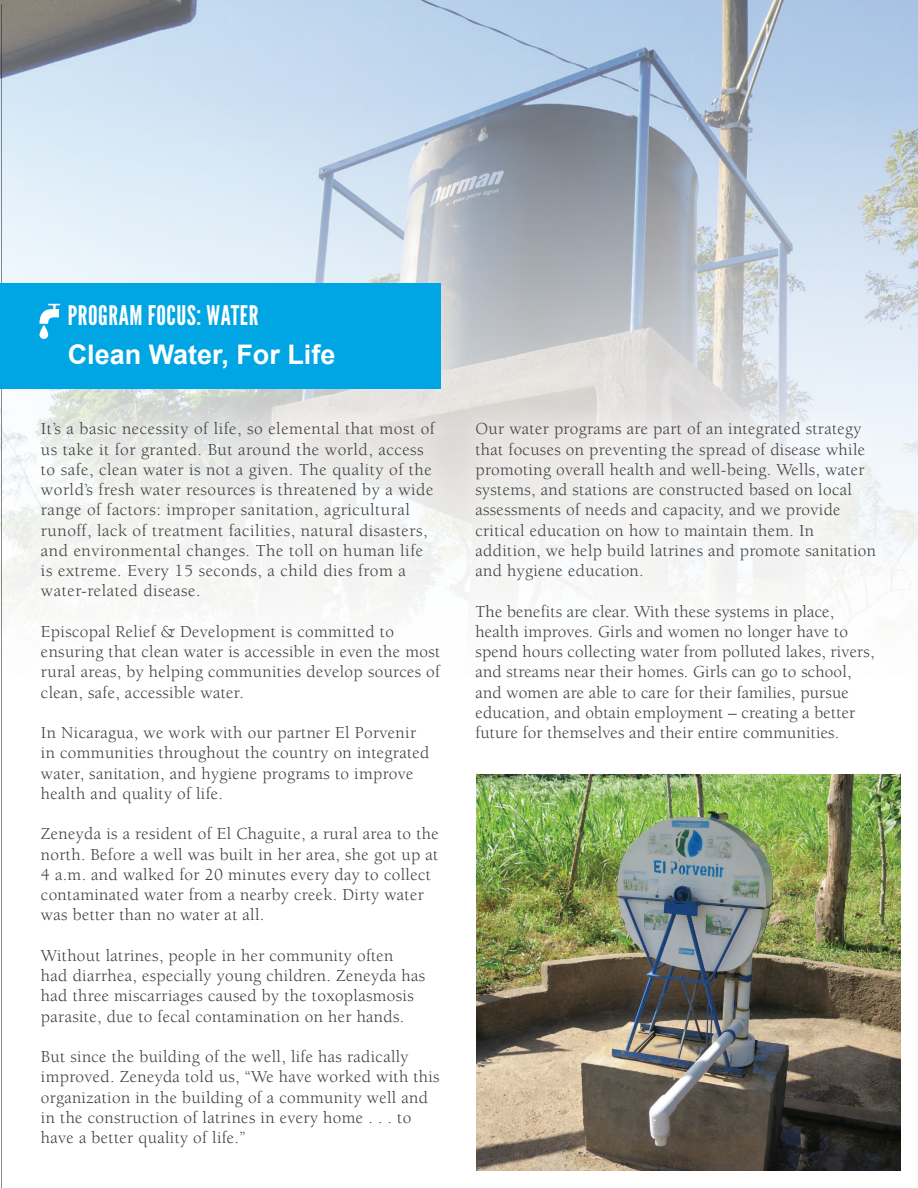
<style>
.page{position:relative;width:918px;height:1188px;background:#fff}
.page>*{position:absolute;margin:0;border:0;box-sizing:border-box;transform-origin:0 0}
.t1{font:27px "League Gothic";letter-spacing:.02em;color:#fff}
.t2{font:700 27px "Arial";color:#fff}
.t3{font:17.25px/20.2px "Berkeley";letter-spacing:.02em;color:#3e3e3f}
</style>
<div class="page">
<img style="left:0;top:0;width:918px;height:605px">
<hr style="left:1px;top:4px;width:1px;height:1184px;background:#231f20">
<div style="left:0;top:283px;width:440px;height:106px;background:#00a5e3"></div>
<div style="left:15px;top:396px;width:886px;height:777px;background:#fff;opacity:.75"></div>
<img style="left:477px;top:774px;width:423px;height:397px">
<svg style="left:39px;top:325px;width:9px;height:14px"></svg>
<svg style="left:39px;top:304px;width:21px;height:20px"></svg>
<p class="t1" style="left:68px;top:299px;width:192px">PROGRAM FOCUS: WATER</p>
<p class="t2" style="left:68px;top:337px;width:269px">Clean Water, For Life</p>
<p class="t3" style="left:41px;top:419px;width:395px">It’s a basic necessity of life, so elemental that most of us take it for granted. But around the world, access to safe, clean water is not a given. The quality of the world’s fresh water resources is threatened by a wide range of factors: improper sanitation, agricultural runoff, lack of treatment facilities, natural disasters, and environmental changes. The toll on human life is extreme. Every 15 seconds, a child dies from a water-related disease.</p>
<p class="t3" style="left:41px;top:622px;width:401px">Episcopal Relief &amp; Development is committed to ensuring that clean water is accessible in even the most rural areas, by helping communities develop sources of clean, safe, accessible water.</p>
<p class="t3" style="left:41px;top:723px;width:390px">In Nicaragua, we work with our partner El Porvenir in communities throughout the country on integrated water, sanitation, and hygiene programs to improve health and quality of life.</p>
<p class="t3" style="left:41px;top:824px;width:399px">Zeneyda is a resident of El Chaguite, a rural area to the north. Before a well was built in her area, she got up at 4 a.m. and walked for 20 minutes every day to collect contaminated water from a nearby creek. Dirty water was better than no water at all.</p>
<p class="t3" style="left:41px;top:946px;width:386px">Without latrines, people in her community often<br>had diarrhea, especially young children. Zeneyda has had three miscarriages caused by the toxoplasmosis parasite, due to fecal contamination on her hands.</p>
<p class="t3" style="left:41px;top:1047px;width:400px">But since the building of the well, life has radically improved. Zeneyda told us, “We have worked with this organization in the building of a community well and in the construction of latrines in every home . . . to have a better quality of life.”</p>
<p class="t3" style="left:476px;top:419px;width:402px">Our water programs are part of an integrated strategy that focuses on preventing the spread of disease while promoting overall health and well-being. Wells, water systems, and stations are constructed based on local assessments of needs and capacity, and we provide critical education on how to maintain them. In addition, we help build latrines and promote sanitation and hygiene education.</p>
<p class="t3" style="left:476px;top:601px;width:400px">The benefits are clear. With these systems in place, health improves. Girls and women no longer have to spend hours collecting water from polluted lakes, rivers, and streams near their homes. Girls can go to school, and women are able to care for their families, pursue education, and obtain employment – creating a better future for themselves and their entire communities.</p>
</div>
